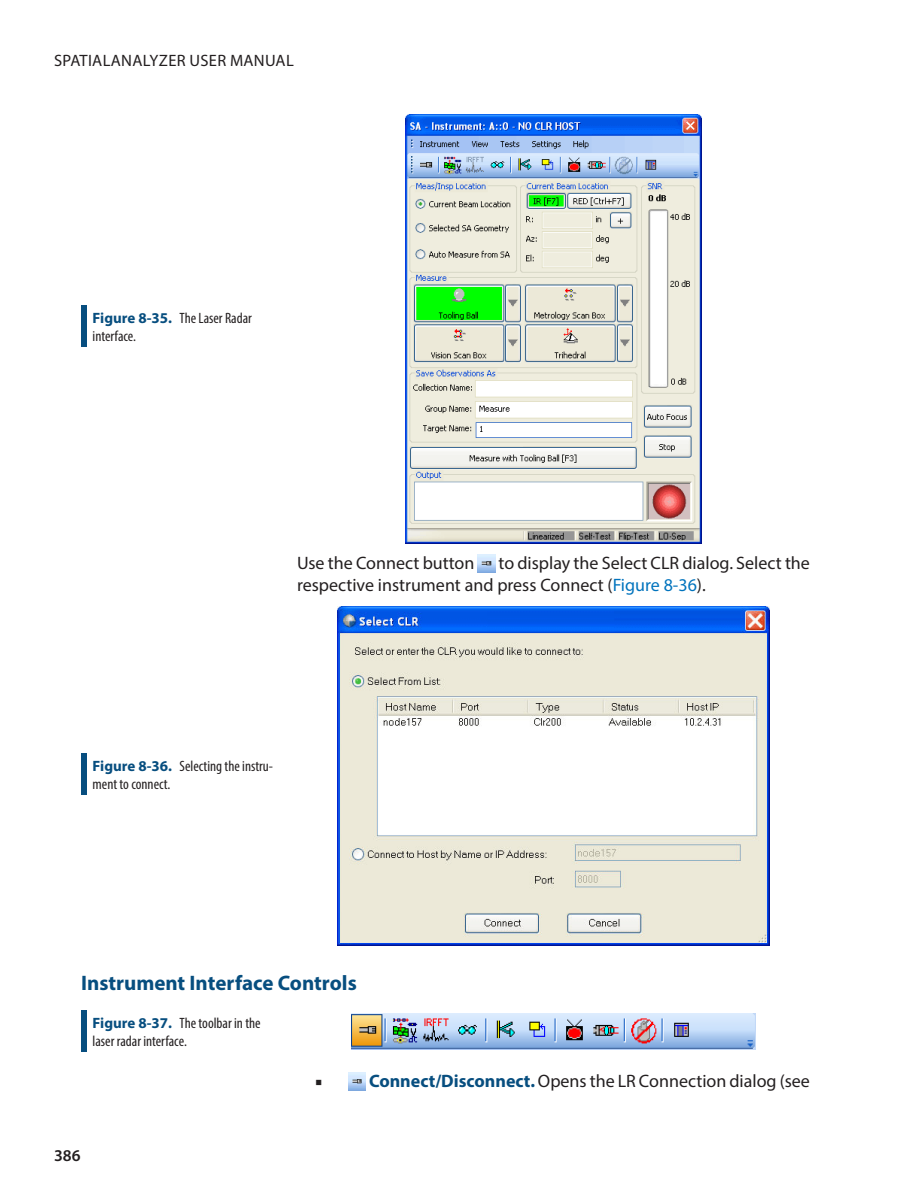
<style>
.page{position:relative;width:918px;height:1188px;background:#fff}
.page>*{position:absolute;margin:0;border:0;box-sizing:border-box;transform-origin:0 0}
.Heading_2{font:700 21px "Myriad Pro";color:#074e7f}
.t1{font:18px/21.6px "Myriad Pro";color:#231f20}
.t2{font:18px "Minion Pro";color:#231f20}
.t3{font:16.5px "Myriad Pro";letter-spacing:.02em;color:#231f20}
.t4{font:600 16.5px "Myriad Pro";color:#231f20}
.t5{font:condensed 15px/18px "Myriad Pro";color:#231f20}
.s1{font-weight:700;font-stretch:normal;color:#074e7f}
.s2{color:#0073bd}
.s3{font-weight:700;color:#074e7f}
</style>
<div class="page">
<div style="left:81px;top:305px;width:6px;height:42px;background:#074e7f"></div>
<img style="left:405px;top:115px;width:297px;height:429px">
<img style="left:478px;top:554px;width:18px;height:18px">
<div style="left:81px;top:753px;width:6px;height:42px;background:#074e7f"></div>
<img style="left:338px;top:607px;width:431px;height:338px">
<div style="left:81px;top:1011px;width:6px;height:41px;background:#074e7f"></div>
<img style="left:351px;top:1014px;width:405px;height:36px">
<img style="left:348px;top:1072px;width:18px;height:18px">
<p class="t3" style="left:54px;top:51px;width:241px">SPATIALANALYZER USER MANUAL</p>
<p class="t5" style="left:93px;top:308px;width:161px"><span class="s1">Figure 8-35.</span> The Laser Radar interface.</p>
<p class="t1" style="left:297px;top:552px;width:515px;text-indent:202px">to display the Select CLR dialog. Select the respective instrument and press Connect (<span class="s2">Figure 8-36</span>).</p>
<p class="t1" style="left:297px;top:552px;width:179px">Use the Connect button</p>
<p class="t5" style="left:93px;top:756px;width:182px"><span class="s1">Figure 8-36.</span> Selecting the instru&shy;ment to connect.</p>
<p class="Heading_2" style="left:81px;top:969px;width:277px">Instrument Interface Controls</p>
<p class="t5" style="left:93px;top:1014px;width:170px"><span class="s1">Figure 8-37.</span> The toolbar in the laser radar interface.</p>
<p class="t2" style="left:315px;top:1070px;width:9px">■</p>
<p class="t1" style="left:369px;top:1070px;width:443px"><span class="s3">Connect/Disconnect.</span> Opens the LR Connection dialog (see</p>
<p class="t4" style="left:54px;top:1145px;width:28px">386</p>
</div>
